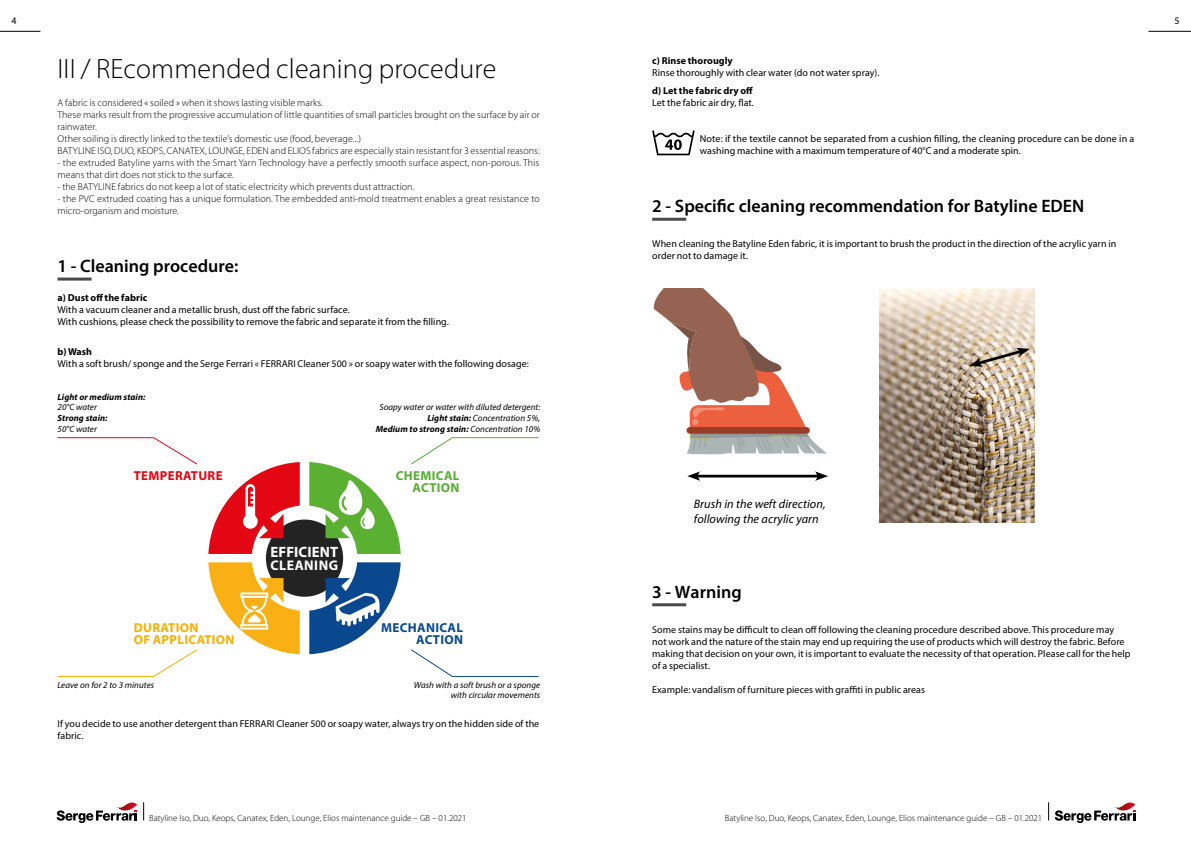
<style>
.page{position:relative;width:1191px;height:842px;background:#fff}
.page>*{position:absolute;margin:0;border:0;box-sizing:border-box;transform-origin:0 0}
.t1{font:300 28px "Myriad Pro";letter-spacing:.005em;color:#000}
.t2{font:600 18px "Myriad Pro";color:#000}
.t3{font:700 15px "Myriad Pro";letter-spacing:.005em;color:#fff}
.t4{font:700 14px "Myriad Pro";letter-spacing:.035em;color:#fff}
.t5{font:700 13px/12px "Myriad Pro";letter-spacing:.025em;color:#f9b000}
.t6{font:700 13px/12px "Myriad Pro";letter-spacing:.025em;color:#084890;text-align:right}
.t7{font:700 13px/12px "Myriad Pro";letter-spacing:.025em;color:#56af31;text-align:right}
.t8{font:700 13px "Myriad Pro";letter-spacing:.025em;color:#e30613}
.t9{font:italic 12.3px/14.8px "Myriad Pro";letter-spacing:.005em;color:#000}
.t10{font:10px/12px "Myriad Pro";letter-spacing:.005em;color:#000}
.t11{font:300 10px/12px "Myriad Pro";letter-spacing:.005em;color:#000}
.t12{font:700 10px "Myriad Pro";letter-spacing:.005em;color:#000}
.t13{font:italic 9px/10.8px "Myriad Pro";letter-spacing:.005em;color:#000;text-align:right}
.t14{font:300 9px "Myriad Pro";color:#000}
.t15{font:italic 700 9px "Myriad Pro";letter-spacing:.005em;color:#000}
.s1{font-weight:700}
</style>
<div class="page">
<hr style="left:1148px;top:31px;width:43px;height:1px;background:#000">
<hr style="left:0;top:31px;width:40px;height:1px;background:#000">
<svg style="left:57px;top:802px;width:80px;height:21px"></svg>
<svg style="left:143px;top:802px;width:1px;height:18px"></svg>
<svg style="left:1048px;top:802px;width:87px;height:21px"></svg>
<hr style="left:652px;top:218px;width:34px;height:3px;background:#4c4949">
<hr style="left:652px;top:603px;width:34px;height:3px;background:#4c4949">
<svg style="left:652px;top:130px;width:42px;height:25px"></svg>
<img style="left:879px;top:289px;width:155px;height:234px">
<svg style="left:653px;top:289px;width:174px;height:165px"></svg>
<div style="left:686px;top:427px;width:124px;height:7px;background:#9a3d25;border-radius:3px"></div>
<hr style="left:695px;top:475px;width:125px;height:2px;background:#000">
<svg style="left:687px;top:471px;width:13px;height:10px"></svg>
<svg style="left:815px;top:471px;width:13px;height:10px"></svg>
<svg style="left:969px;top:348px;width:60px;height:19px"></svg>
<hr style="left:58px;top:278px;width:34px;height:3px;background:#4c4949">
<div style="left:266px;top:519px;width:77px;height:78px;background:#232324;border-radius:50%"></div>
<svg style="left:208px;top:462px;width:92px;height:92px"></svg>
<svg style="left:309px;top:462px;width:92px;height:92px"></svg>
<svg style="left:309px;top:562px;width:92px;height:92px"></svg>
<svg style="left:208px;top:562px;width:92px;height:92px"></svg>
<svg style="left:57px;top:437px;width:141px;height:28px"></svg>
<svg style="left:57px;top:649px;width:141px;height:28px"></svg>
<svg style="left:411px;top:437px;width:128px;height:28px"></svg>
<svg style="left:411px;top:649px;width:128px;height:28px"></svg>
<p class="t10" style="left:11px;top:14px;width:7px">4</p>
<p class="t10" style="left:1174px;top:14px;width:7px">5</p>
<h1 class="t1" style="left:58px;top:53px;width:440px">III / REcommended cleaning procedure</h1>
<p class="t11" style="left:58px;top:97px;width:484px">A fabric is considered « soiled » when it shows lasting visible marks.<br>These marks result from the progressive accumulation of little quantities of small particles brought on the surface by air or rainwater.<br>Other soiling is directly linked to the textile’s domestic use (food, beverage...)<br>BATYLINE ISO, DUO, KEOPS, CANATEX, LOUNGE, EDEN and ELIOS fabrics are especially stain resistant for 3 essential reasons:</p>
<p class="t11" style="left:58px;top:157px;width:483px">- the extruded Batyline yarns with the Smart Yarn Technology have a perfectly smooth surface aspect, non-porous. This means that dirt does not stick to the surface.</p>
<p class="t11" style="left:58px;top:181px;width:358px">- the BATYLINE fabrics do not keep a lot of static electricity which prevents dust attraction.</p>
<p class="t11" style="left:58px;top:193px;width:484px">- the PVC extruded coating has a unique formulation. The embedded anti-mold treatment enables a great resistance to micro-organism and moisture.</p>
<h2 class="t2" style="left:58px;top:254px;width:182px">1 - Cleaning procedure:</h2>
<p class="t12" style="left:58px;top:291px;width:91px">a) Dust off the fabric</p>
<p class="t10" style="left:58px;top:303px;width:393px">With a vacuum cleaner and a metallic brush, dust off the fabric surface.<br>With cushions, please check the possibility to remove the fabric and separate it from the filling.</p>
<p class="t12" style="left:58px;top:345px;width:36px">b) Wash</p>
<p class="t10" style="left:58px;top:357px;width:473px">With a soft brush/ sponge and the Serge Ferrari « FERRARI Cleaner 500 » or soapy water with the following dosage:</p>
<p class="t15" style="left:58px;top:391px;width:89px">Light or medium stain:</p>
<p class="t13" style="left:58px;top:402px;width:41px">20°C water</p>
<p class="t15" style="left:58px;top:412px;width:52px">Strong stain:</p>
<p class="t13" style="left:58px;top:423px;width:41px">50°C water</p>
<p class="t13" style="left:376px;top:402px;width:166px">Soapy water or water with diluted detergent:<br><span class="s1">Light stain:</span> Concentration 5%,<br><span class="s1">Medium to strong stain:</span> Concentration 10%</p>
<h3 class="t8" style="left:134px;top:467px;width:90px">TEMPERATURE</h3>
<h3 class="t7" style="left:396px;top:469px;width:65px">CHEMICAL<br>ACTION</h3>
<h3 class="t3" style="left:270px;top:542px;width:69px">EFFICIENT</h3>
<h3 class="t4" style="left:271px;top:556px;width:69px">CLEANING</h3>
<h3 class="t5" style="left:134px;top:621px;width:102px">DURATION<br>OF APPLICATION</h3>
<h3 class="t6" style="left:381px;top:621px;width:83px">MECHANICAL<br>ACTION</h3>
<p class="t13" style="left:58px;top:679px;width:98px">Leave on for 2 to 3 minutes</p>
<p class="t13" style="left:414px;top:679px;width:128px">Wash with a soft brush or a sponge with circular movements</p>
<p class="t10" style="left:58px;top:717px;width:483px">If you decide to use another detergent than FERRARI Cleaner 500 or soapy water, always try on the hidden side of the fabric.</p>
<p class="t12" style="left:652px;top:54px;width:82px">c) Rinse thorougly</p>
<p class="t10" style="left:652px;top:67px;width:229px">Rinse thoroughly with clear water (do not water spray).</p>
<p class="t12" style="left:652px;top:84px;width:102px">d) Let the fabric dry off</p>
<p class="t10" style="left:652px;top:96px;width:103px">Let the fabric air dry, flat.</p>
<p class="t10" style="left:700px;top:132px;width:436px">Note: if the textile cannot be separated from a cushion filling, the cleaning procedure can be done in a washing machine with a maximum temperature of 40°C and a moderate spin.</p>
<h2 class="t2" style="left:652px;top:195px;width:434px">2 - Specific cleaning recommendation for Batyline EDEN</h2>
<p class="t10" style="left:652px;top:238px;width:465px">When cleaning the Batyline Eden fabric, it is important to brush the product in the direction of the acrylic yarn in order not to damage it.</p>
<p class="t9" style="left:694px;top:496px;width:133px">Brush in the weft direction, following the acrylic yarn</p>
<h2 class="t2" style="left:652px;top:580px;width:91px">3 - Warning</h2>
<p class="t10" style="left:652px;top:623px;width:480px">Some stains may be difficult to clean off following the cleaning procedure described above. This procedure may not work and the nature of the stain may end up requiring the use of products which will destroy the fabric. Before making that decision on your own, it is important to evaluate the necessity of that operation. Please call for the help of a specialist.</p>
<p class="t10" style="left:652px;top:683px;width:274px">Example: vandalism of furniture pieces with graffiti in public areas</p>
<p class="t14" style="left:149px;top:813px;width:319px">Batyline Iso, Duo, Keops, Canatex, Eden, Lounge, Elios maintenance guide – GB – 01.2021</p>
<p class="t14" style="left:725px;top:813px;width:319px">Batyline Iso, Duo, Keops, Canatex, Eden, Lounge, Elios maintenance guide – GB – 01.2021</p>
</div>
